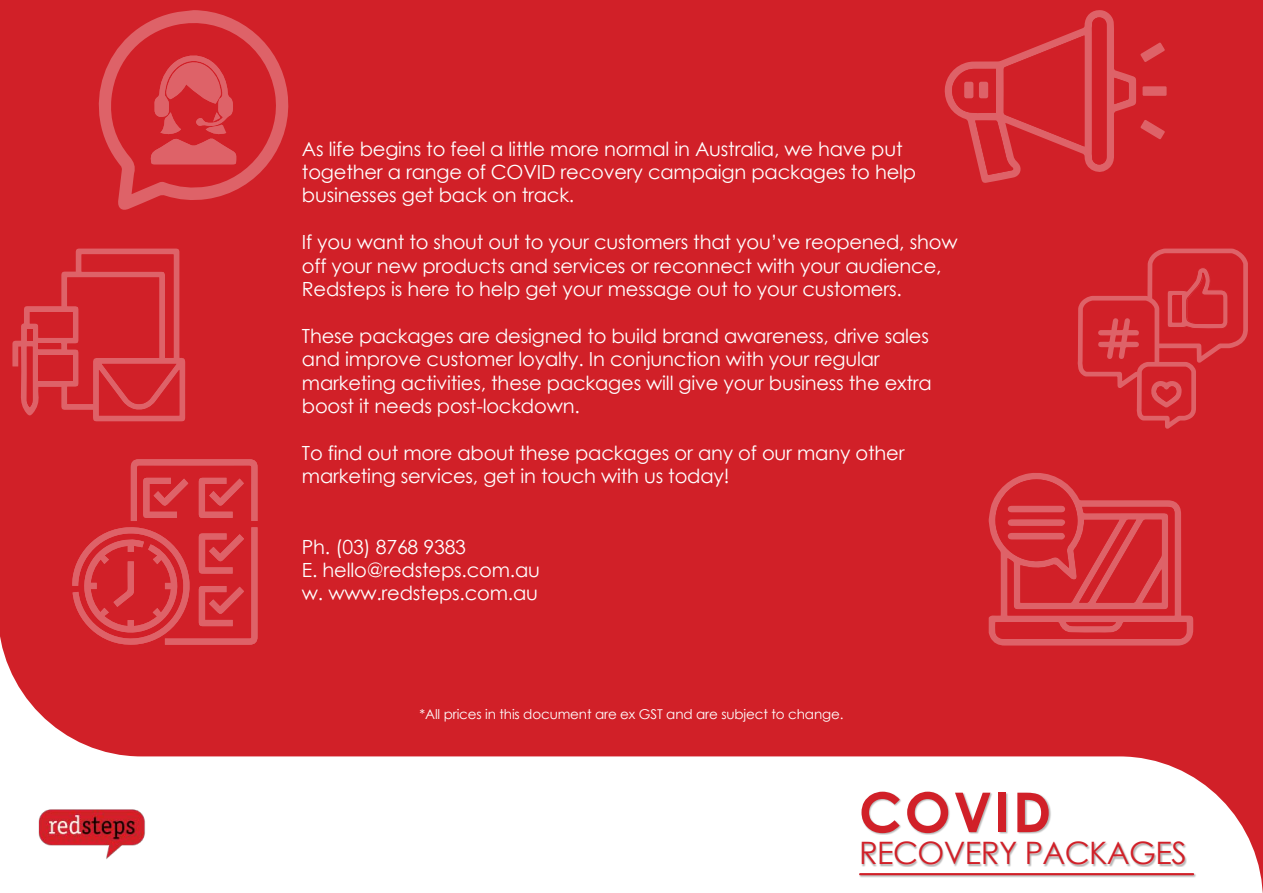
<style>
.page{position:relative;width:1263px;height:893px;background:#d12028}
.page>*{position:absolute;margin:0;border:0;box-sizing:border-box;transform-origin:0 0}
.t1{font:700 54.9px "Century Gothic";letter-spacing:.05em;color:#d12028}
.t2{font:30.9px "Century Gothic";letter-spacing:-.02em;color:#d12028}
.t3{font:19.5px/23.4px "Century Gothic";letter-spacing:-.01em;color:#fff}
.t4{font:13.5px "Century Gothic";letter-spacing:-.01em;color:#fff}
</style>
<div class="page">
<svg style="left:12px;top:249px;width:173px;height:172px"></svg>
<svg style="left:1077px;top:248px;width:171px;height:181px"></svg>
<div style="left:1173px;top:296px;width:9px;height:26px;background:#d12129"></div>
<svg style="left:72px;top:459px;width:185px;height:153px"></svg>
<svg style="left:944px;top:10px;width:223px;height:173px"></svg>
<div style="left:965px;top:83px;width:7px;height:14px;background:#de6268"></div>
<div style="left:964px;top:82px;width:9px;height:16px;border:2px solid #fff"></div>
<div style="left:980px;top:83px;width:7px;height:14px;background:#de6268"></div>
<div style="left:979px;top:82px;width:9px;height:16px;border:2px solid #fff"></div>
<svg style="left:989px;top:473px;width:192px;height:139px"></svg>
<svg style="left:98px;top:10px;width:191px;height:200px"></svg>
<svg style="left:0;top:612px;width:1263px;height:281px"></svg>
<div style="left:862px;top:842px;width:325px;height:25px;background:#000;opacity:.3"></div>
<div style="left:861px;top:791px;width:190px;height:44px;background:#000;opacity:.3"></div>
<div style="left:859px;top:873px;width:337px;height:5px;background:#000;opacity:.3"></div>
<hr style="left:860px;top:873px;width:333px;height:2px;background:#d12028">
<img style="left:23px;top:798px;width:136px;height:68px">
<p class="t3" style="left:302px;top:137px;width:616px">As life begins to feel a little more normal in Australia, we have put together a range of COVID recovery campaign packages to help businesses get back on track.</p>
<p class="t3" style="left:302px;top:230px;width:657px">If you want to shout out to your customers that you’ve reopened, show off your new products and services or reconnect with your audience,<br>Redsteps is here to help get your message out to your customers.</p>
<p class="t3" style="left:302px;top:324px;width:631px">These packages are designed to build brand awareness, drive sales and improve customer loyalty. In conjunction with your regular marketing activities, these packages will give your business the extra boost it needs post-lockdown.</p>
<p class="t3" style="left:302px;top:441px;width:604px">To find out more about these packages or any of our many other marketing services, get in touch with us today!</p>
<p class="t3" style="left:302px;top:534px;width:240px">Ph. (03) 8768 9383<br>E. hello@redsteps.com.au w. www.redsteps.com.au</p>
<p class="t4" style="left:420px;top:704px;width:425px">*All prices in this document are ex GST and are subject to change.</p>
<h1 class="t1" style="left:859px;top:770px;width:194px">COVID</h1>
<h2 class="t2" style="left:859px;top:832px;width:329px">RECOVERY PACKAGES</h2>
</div>
